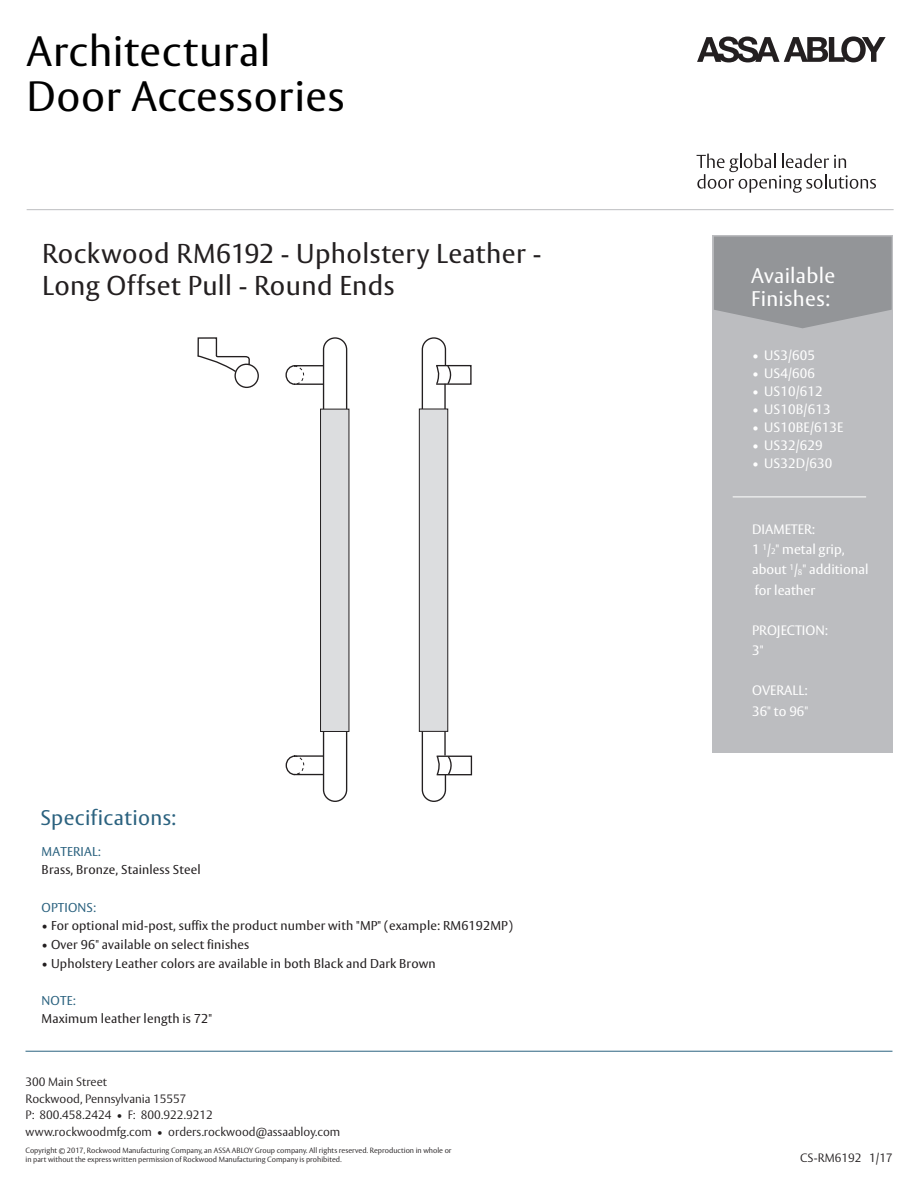
<style>
.page{position:relative;width:918px;height:1188px;background:#fff}
.page>*{position:absolute;margin:0;border:0;box-sizing:border-box;transform-origin:0 0}
.t1{font:42px/45.8px "ASSA Vesta";letter-spacing:.015em;color:#000}
.t2{font:27px/32.1px "ASSA Vesta";letter-spacing:.015em;color:#231f20}
.t3{font:21px/22.5px "ASSA Vesta";letter-spacing:.015em;color:#fff}
.t4{font:21px "ASSA Vesta";letter-spacing:.015em;color:#2b627f}
.t5{font:13.5px/20.1px "ASSA Vesta";color:#fff}
.t6{font:12.75px "ASSA Vesta";letter-spacing:.01em;color:#231f20}
.t7{font:12.75px "ASSA Vesta";letter-spacing:.01em;color:#2b627f}
.t8{font:300 12px/16.5px "ASSA Vesta";color:#231f20}
.t9{font:300 7.5px/9px "ASSA Vesta";color:#231f20}
.s1{font-size:8.1px}
</style>
<div class="page">
<div style="left:713px;top:235px;width:180px;height:518px;background:#bcbdc0"></div>
<svg style="left:714px;top:237px;width:178px;height:91px;background:#97989b"></svg>
<hr style="left:733px;top:497px;width:133px;height:1px;background:#fff">
<hr style="left:26px;top:1051px;width:866px;height:1px;background:#2b627f">
<svg style="left:697px;top:36px;width:189px;height:26px"></svg>
<svg style="left:697px;top:154px;width:179px;height:39px"></svg>
<hr style="left:27px;top:209px;width:867px;height:1px;background:#bcbdc0">
<svg style="left:322px;top:337px;width:125px;height:465px"></svg>
<hr style="left:444px;top:384px;width:2px;height:372px;background:#231f20">
<svg style="left:285px;top:755px;width:40px;height:21px"></svg>
<svg style="left:197px;top:337px;width:127px;height:52px"></svg>
<div style="left:436px;top:365px;width:36px;height:20px;border:1px solid #231f20"></div>
<svg style="left:435px;top:365px;width:19px;height:21px"></svg>
<div style="left:437px;top:756px;width:35px;height:19px;border:1px solid #231f20"></div>
<svg style="left:436px;top:755px;width:18px;height:21px"></svg>
<div style="left:320px;top:409px;width:29px;height:323px;background:#dcdddf;border:1px solid #231f20"></div>
<div style="left:419px;top:409px;width:29px;height:323px;background:#dcdddf;border:1px solid #231f20"></div>
<h1 class="t1" style="left:27px;top:30px;width:319px">Architectural<br>Door Accessories</h1>
<h2 class="t2" style="left:42px;top:239px;width:501px">Rockwood RM6192 - Upholstery Leather -<br>Long Offset Pull - Round Ends</h2>
<h3 class="t4" style="left:41px;top:805px;width:137px">Specifications:</h3>
<p class="t7" style="left:42px;top:843px;width:61px">MATERIAL:</p>
<p class="t6" style="left:42px;top:862px;width:161px">Brass, Bronze, Stainless Steel</p>
<p class="t7" style="left:42px;top:899px;width:56px">OPTIONS:</p>
<p class="t6" style="left:42px;top:918px;width:473px">• For optional mid-post, suffix the product number with "MP" (example: RM6192MP)</p>
<p class="t6" style="left:42px;top:937px;width:209px">• Over 96" available on select finishes</p>
<p class="t6" style="left:42px;top:955px;width:396px">• Upholstery Leather colors are available in both Black and Dark Brown</p>
<p class="t7" style="left:42px;top:993px;width:36px">NOTE:</p>
<p class="t6" style="left:42px;top:1011px;width:172px">Maximum leather length is 72"</p>
<p class="t8" style="left:26px;top:1074px;width:316px">300 Main Street<br>Rockwood, Pennsylvania 15557<br>P: 800.458.2424 • F: 800.922.9212 www.rockwoodmfg.com • orders.rockwood@assaabloy.com</p>
<p class="t9" style="left:26px;top:1147px;width:428px">Copyright © 2017, Rockwood Manufacturing Company, an ASSA ABLOY Group company. All rights reserved. Reproduction in whole or in part without the express written permission of Rockwood Manufacturing Company is prohibited.</p>
<h3 class="t3" style="left:751px;top:265px;width:86px">Available<br>Finishes:</h3>
<p class="t5" style="left:752px;top:346px;width:64px">• US3/605</p>
<p class="t5" style="left:752px;top:364px;width:64px">• US4/606</p>
<p class="t5" style="left:752px;top:382px;width:72px">• US10/612</p>
<p class="t5" style="left:752px;top:400px;width:80px">• US10B/613</p>
<p class="t5" style="left:752px;top:418px;width:93px">• US10BE/613E</p>
<p class="t5" style="left:752px;top:436px;width:72px">• US32/629</p>
<p class="t5" style="left:752px;top:454px;width:82px">• US32D/630</p>
<p class="t5" style="left:752px;top:520px;width:118px">DIAMETER:<br>1 <sup>1</sup>/<span class="s1">2</span>" metal grip, about <sup>1</sup>/<span class="s1">8</span>" additional for leather</p>
<p class="t5" style="left:752px;top:621px;width:77px">PROJECTION:<br>3"</p>
<p class="t5" style="left:752px;top:681px;width:58px">OVERALL:<br>36" to 96"</p>
<p class="t8" style="left:800px;top:1151px;width:94px">CS-RM6192 1/17</p>
</div>
